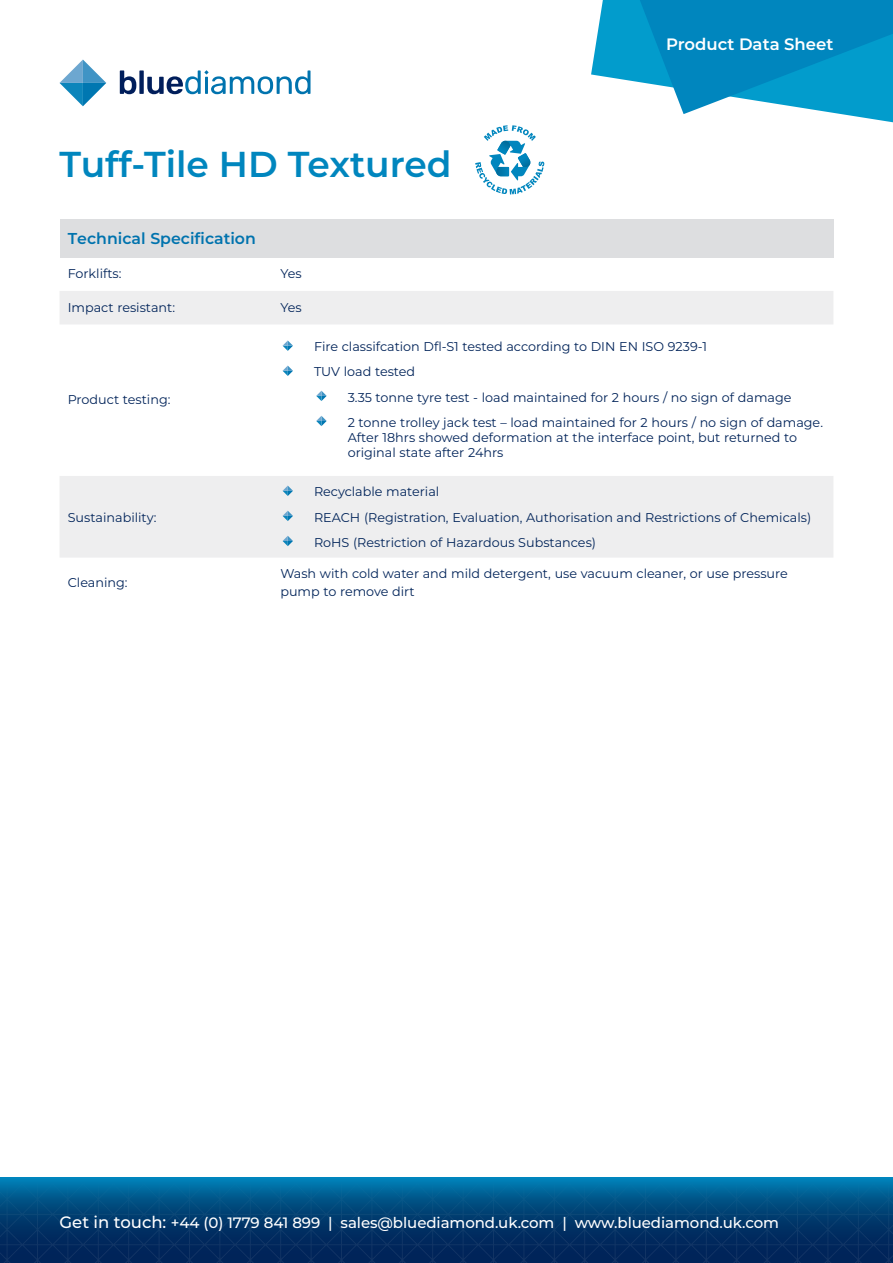
<style>
.page{position:relative;width:893px;height:1263px;background:#fff}
.page>*{position:absolute;margin:0;border:0;box-sizing:border-box;transform-origin:0 0}
.t1{font:600 36px "Montserrat";color:#0086be}
.t2{font:600 16.5px "Montserrat";color:#fff}
.t3{font:600 15.75px "Montserrat";color:#0073ae}
.t4{font:500 15px "Montserrat";letter-spacing:-.005em;color:#fff}
.t5{font:12.75px/25px "Montserrat";color:#002359}
.s1{font-size:16.5px}
</style>
<div class="page">
<svg style="left:60px;top:60px;width:46px;height:46px"></svg>
<svg style="left:120px;top:70px;width:190px;height:24px"></svg>
<svg style="left:0;top:1178px;width:888px;height:85px;background:#014276"></svg>
<svg style="left:591px;top:0;width:302px;height:123px"></svg>
<div style="left:60px;top:219px;width:773px;height:38px;background:#dddee0"></div>
<svg style="left:60px;top:291px;width:773px;height:267px"></svg>
<svg style="left:283px;top:340px;width:10px;height:11px"></svg>
<svg style="left:283px;top:366px;width:10px;height:10px"></svg>
<svg style="left:316px;top:391px;width:11px;height:10px"></svg>
<svg style="left:316px;top:416px;width:11px;height:10px"></svg>
<svg style="left:283px;top:486px;width:10px;height:10px"></svg>
<svg style="left:283px;top:511px;width:10px;height:10px"></svg>
<svg style="left:283px;top:536px;width:10px;height:10px"></svg>
<svg style="left:475px;top:125px;width:69px;height:69px"></svg>
<h1 class="t1" style="left:60px;top:139px;width:394px">Tuff-Tile HD Textured</h1>
<p class="t3" style="left:68px;top:227px;width:190px">Technical Specification</p>
<p class="t5" style="left:68px;top:261px;width:55px">Forklifts:</p>
<p class="t5" style="left:280px;top:261px;width:23px">Yes</p>
<p class="t5" style="left:68px;top:294px;width:109px">Impact resistant:</p>
<p class="t5" style="left:280px;top:294px;width:23px">Yes</p>
<p class="t2" style="left:666px;top:33px;width:169px">Product Data Sheet</p>
<p class="t5" style="left:68px;top:387px;width:104px">Product testing:</p>
<p class="t5" style="left:68px;top:504px;width:90px">Sustainability:</p>
<p class="t5" style="left:314px;top:334px;width:395px">Fire classifcation Dfl-S1 tested according to DIN EN ISO 9239-1<br>TUV load tested</p>
<p class="t5" style="left:348px;top:384px;width:477px">3.35 tonne tyre test - load maintained for 2 hours / no sign of damage<br>2 tonne trolley jack test – load maintained for 2 hours / no sign of damage.</p>
<p class="t5" style="left:348px;top:429px;width:451px;line-height:15.3px">After 18hrs showed deformation at the interface point, but returned to original state after 24hrs</p>
<p class="t5" style="left:314px;top:479px;width:499px">Recyclable material<br>REACH (Registration, Evaluation, Authorisation and Restrictions of Chemicals)<br>RoHS (Restriction of Hazardous Substances)</p>
<p class="t5" style="left:68px;top:570px;width:61px">Cleaning:</p>
<p class="t5" style="left:280px;top:564px;width:509px;line-height:18px">Wash with cold water and mild detergent, use vacuum cleaner, or use pressure pump to remove dirt</p>
<p class="t4" style="left:60px;top:1213px;width:721px"><span class="s1">Get in touch:</span> +44 (0) 1779 841 899 | sales@bluediamond.uk.com | www.bluediamond.uk.com</p>
</div>
